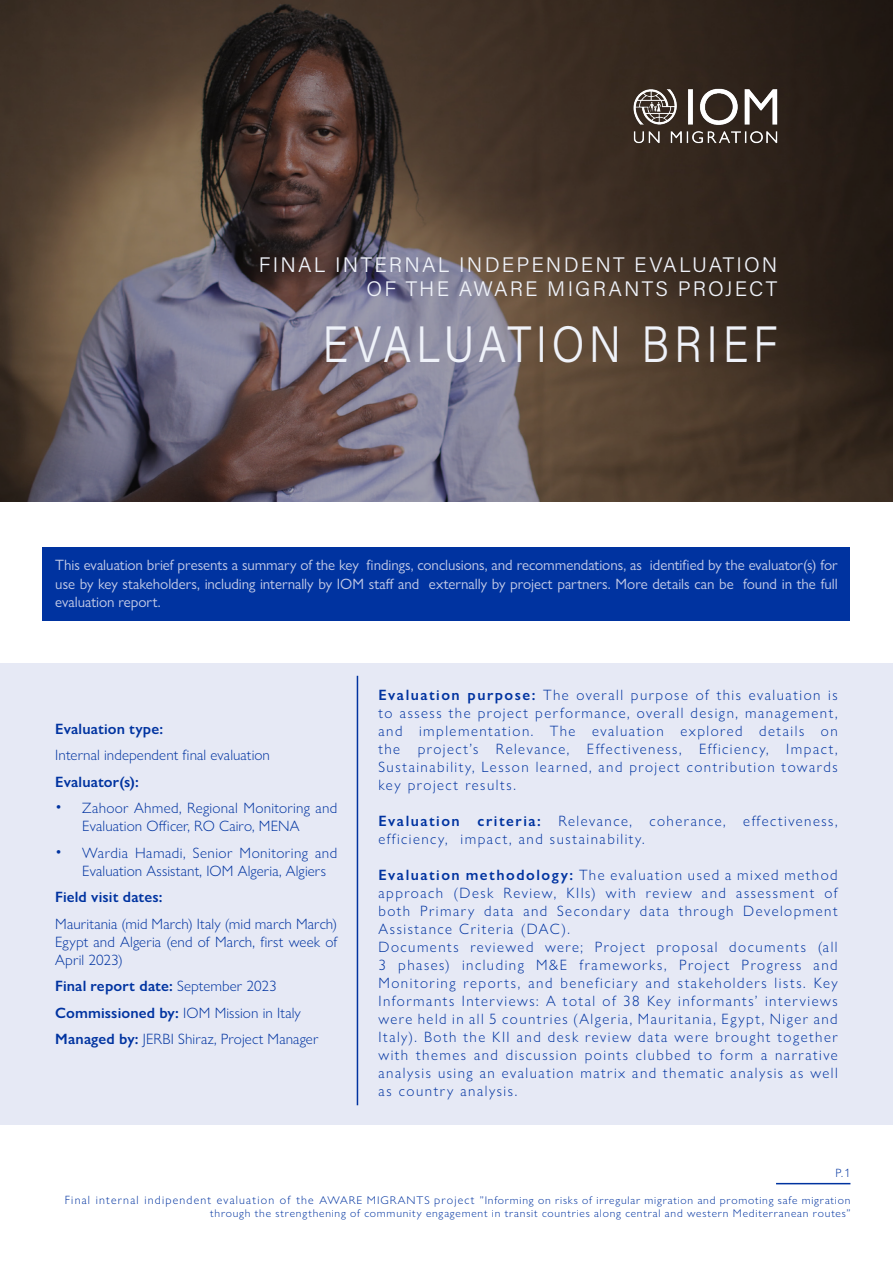
<style>
.page{position:relative;width:893px;height:1263px;background:#fff}
.page>*{position:absolute;margin:0;border:0;box-sizing:border-box;transform-origin:0 0}
.t1{font:51px "Acumin Variable Concept";letter-spacing:.1em;color:#eff2f9;scale:.86 1}
.t2{font:21px/24px "Acumin Variable Concept";letter-spacing:.1em;color:#eff2f9;text-align:right}
.t3{font:300 15px/18px "Gill Sans Nova";letter-spacing:.03em;color:#0033a0;text-align:justify}
.t4{font:15px/18px "Gill Sans Nova";letter-spacing:-.005em;color:#c4cbe7;text-align:justify}
.t5{font:300 15px "Gill Sans Nova";letter-spacing:.005em;color:#0033a0}
.t6{font:300 15px/18px "Gill Sans Nova";letter-spacing:.1em;color:#0033a0}
.t7{font:600 15px "Gill Sans Nova";letter-spacing:.01em;color:#0033a0}
.t8{font:300 12px "Gill Sans Nova";color:#0033a0}
.t9{font:300 11.1px "Gill Sans Nova";letter-spacing:.065em;color:#0033a0;scale:1.08 1}
.t10{font:300 11.1px "Gill Sans Nova";letter-spacing:.065em;color:#0033a0;scale:1.04 1}
.s1{font-size:18px}
.s2{font-weight:300}
.s3{font-weight:600}
.s4{font-size:12px}
</style>
<div class="page">
<div style="left:0;top:663px;width:893px;height:462px;background:#e6e9f5"></div>
<div style="left:43px;top:547px;width:807px;height:73px;background:#0033a0"></div>
<svg style="left:0;top:0;width:893px;height:501px;background:#50433e"></svg>
<img style="left:606px;top:66px;width:188px;height:99px">
<hr style="left:776px;top:1183px;width:74px;height:1px;background:#0033a0">
<hr style="left:357px;top:676px;width:1px;height:429px;background:#0033a0">
<p class="t2" style="left:259px;top:252px;width:520px">FINAL INTERNAL INDEPENDENT EVALUATION<br>OF THE AWARE MIGRANTS PROJECT</p>
<p class="t1" style="left:322px;top:309px;width:530px">EVALUATION BRIEF</p>
<p class="t4" style="left:55px;top:556px;width:784px">This evaluation brief presents a summary of the key findings, conclusions, and recommendations, as identified by the evaluator(s) for use by key stakeholders, including internally by IOM staff and externally by project partners. More details can be found in the full evaluation report.</p>
<p class="t7" style="left:55px;top:719px;width:109px">Evaluation type:</p>
<p class="t5" style="left:55px;top:746px;width:216px">Internal independent final evaluation</p>
<p class="t7" style="left:55px;top:772px;width:85px">Evaluator(s):</p>
<p class="t3" style="left:82px;top:799px;width:257px;text-indent:-27px"><span class="s1">•</span> Zahoor Ahmed, Regional Monitoring and<br>Evaluation Officer, RO Cairo, MENA</p>
<p class="t3" style="left:82px;top:844px;width:257px;text-indent:-27px"><span class="s1">•</span> Wardia Hamadi, Senior Monitoring and<br>Evaluation Assistant, IOM Algeria, Algiers</p>
<p class="t7" style="left:55px;top:888px;width:109px">Field visit dates:</p>
<p class="t3" style="left:55px;top:915px;width:284px">Mauritania (mid March) Italy (mid march March)<br>Egypt and Algeria (end of March, first week of April 2023)</p>
<p class="t7" style="left:55px;top:977px;width:223px">Final report date: <span class="s2">September 2023</span></p>
<p class="t5" style="left:55px;top:1004px;width:247px"><span class="s3">Commissioned by:</span> IOM Mission in Italy</p>
<p class="t5" style="left:55px;top:1030px;width:265px"><span class="s3">Managed by:</span> JERBI Shiraz, Project Manager</p>
<p class="t3" style="left:378px;top:686px;width:461px"><span class="s3">Evaluation purpose:</span> The overall purpose of this evaluation is to assess the project performance, overall design, management, and implementation. The evaluation explored details on the project’s Relevance, Effectiveness, Efficiency, Impact, Sustainability, Lesson learned, and project contribution towards key project results.</p>
<p class="t6" style="left:378px;top:812px;width:461px"><span class="s3">Evaluation criteria:</span> Relevance, coherance, effectiveness, efficiency, impact, and sustainability.</p>
<p class="t3" style="left:378px;top:866px;width:461px"><span class="s3">Evaluation methodology:</span> The evaluation used a mixed method approach (Desk Review, KIIs) with review and assessment of both Primary data and Secondary data through Development Assistance Criteria (DAC).</p>
<p class="t3" style="left:378px;top:938px;width:461px">Documents reviewed were; Project proposal documents (all 3 phases) including M&amp;E frameworks, Project Progress and Monitoring reports, and beneficiary and stakeholders lists. Key Informants Interviews: A total of 38 Key informants’ interviews were held in all 5 countries (Algeria, Mauritania, Egypt, Niger and Italy). Both the KII and desk review data were brought together with themes and discussion points clubbed to form a narrative analysis using an evaluation matrix and thematic analysis as well as country analysis.</p>
<p class="t8" style="left:835px;top:1166px;width:17px">P.1</p>
<p class="t9" style="left:65px;top:1193px;width:729px"><span class="s4">Final internal indipendent evaluation of the</span> AWARE MIGRANTS <span class="s4">project</span> ”Informing on risks of irregular migration and promoting safe migration</p>
<p class="t10" style="left:210px;top:1207px;width:617px">through the strengthening of community engagement in transit countries along central and western Mediterranean routes”</p>
</div>
